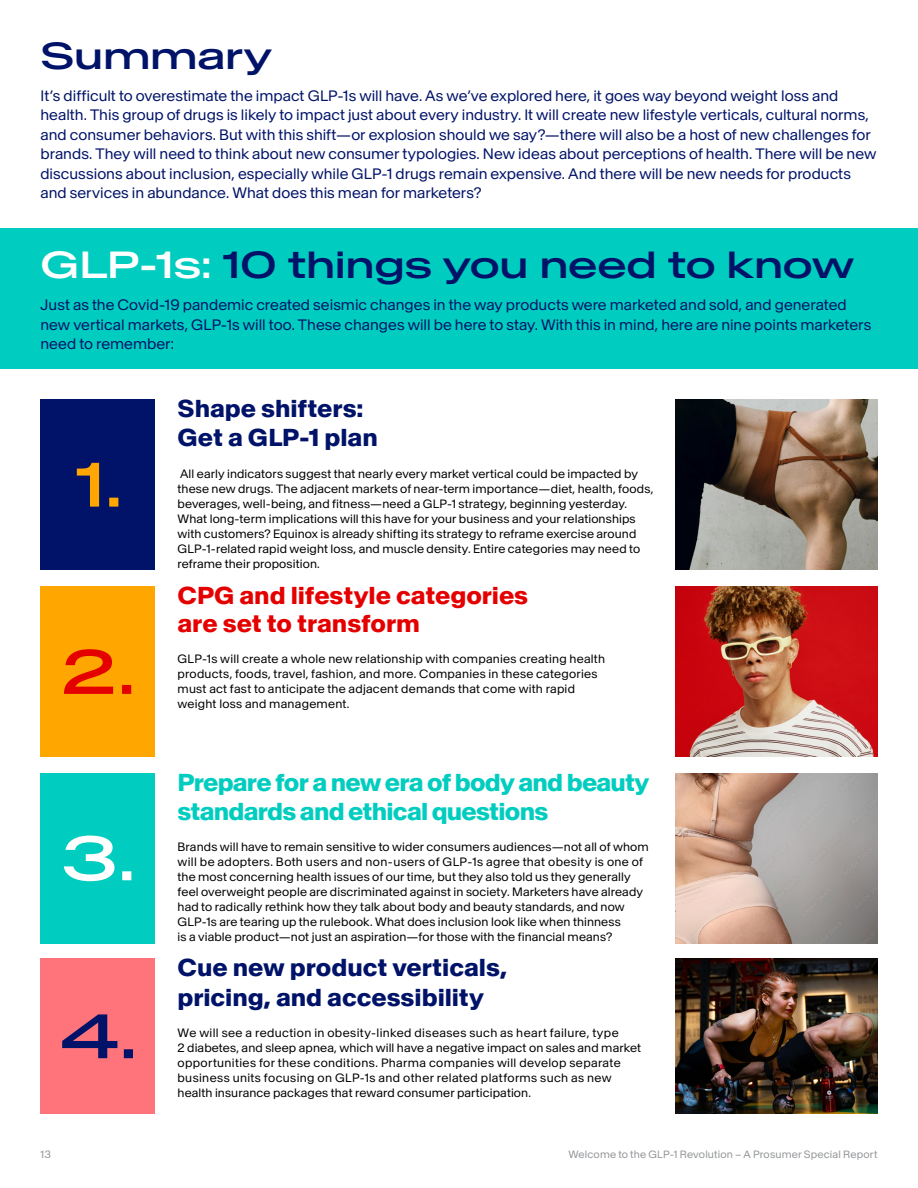
<style>
.page{position:relative;width:918px;height:1188px;background:#fff}
.page>*{position:absolute;margin:0;border:0;box-sizing:border-box;transform-origin:0 0}
.t1{font:500 37.5px "Baikal Exp";letter-spacing:-.005em;color:#001368}
.t2{font:700 24.3px/29.7px "Baikal Normal";color:#001368}
.t3{font:700 24.3px/28.3px "Baikal Normal";letter-spacing:-.03em;color:#00cdbf}
.t4{font:700 24.3px/28.3px "Baikal Normal";color:#e50000}
.t5{font:15px/19.5px "Baikal";letter-spacing:.005em;color:#001368}
.t6{font:12px/15px "Baikal";letter-spacing:.015em;color:#000}
.t7{font:10.5px "Baikal";letter-spacing:.015em;color:#939598}
.s1{color:#fff}
</style>
<div class="page">
<div style="left:0;top:228px;width:918px;height:141px;background:#00cdbf"></div>
<div style="left:40px;top:586px;width:115px;height:171px;background:#ffa600"></div>
<div style="left:40px;top:400px;width:115px;height:170px;background:#001368"></div>
<div style="left:40px;top:773px;width:115px;height:171px;background:#00cdbf"></div>
<svg style="left:77px;top:463px;width:41px;height:44px"></svg>
<svg style="left:64px;top:649px;width:67px;height:45px"></svg>
<svg style="left:64px;top:836px;width:67px;height:45px"></svg>
<img style="left:675px;top:586px;width:203px;height:171px">
<img style="left:675px;top:400px;width:203px;height:170px">
<img style="left:675px;top:773px;width:203px;height:171px">
<div style="left:40px;top:959px;width:115px;height:155px;background:#ff747b"></div>
<svg style="left:62px;top:1014px;width:71px;height:44px"></svg>
<img style="left:675px;top:959px;width:203px;height:155px">
<h1 class="t1" style="left:40px;top:33px;width:233px">Summary</h1>
<p class="t5" style="left:40px;top:85px;width:837px">It’s difficult to overestimate the impact GLP-1s will have. As we’ve explored here, it goes way beyond weight loss and health. This group of drugs is likely to impact just about every industry. It will create new lifestyle verticals, cultural norms, and consumer behaviors. But with this shift—or explosion should we say?—there will also be a host of new challenges for brands. They will need to think about new consumer typologies. New ideas about perceptions of health. There will be new discussions about inclusion, especially while GLP-1 drugs remain expensive. And there will be new needs for products and services in abundance. What does this mean for marketers?</p>
<h1 class="t1" style="left:40px;top:242px;width:815px"><span class="s1">GLP-1s:</span> 10 things you need to know</h1>
<p class="t5" style="left:40px;top:295px;width:832px">Just as the Covid-19 pandemic created seismic changes in the way products were marketed and sold, and generated new vertical markets, GLP-1s will too. These changes will be here to stay. With this in mind, here are nine points marketers need to remember:</p>
<h2 class="t2" style="left:178px;top:393px;width:202px">Shape shifters:<br>Get a GLP-1 plan</h2>
<p class="t6" style="left:178px;top:465px;width:477px">All early indicators suggest that nearly every market vertical could be impacted by these new drugs. The adjacent markets of near-term importance—diet, health, foods, beverages, well-being, and fitness—need a GLP-1 strategy, beginning yesterday.<br>What long-term implications will this have for your business and your relationships with customers? Equinox is already shifting its strategy to reframe exercise around GLP-1-related rapid weight loss, and muscle density. Entire categories may need to reframe their proposition.</p>
<h2 class="t4" style="left:178px;top:580px;width:352px">CPG and lifestyle categories are set to transform</h2>
<p class="t6" style="left:178px;top:651px;width:429px">GLP-1s will create a whole new relationship with companies creating health products, foods, travel, fashion, and more. Companies in these categories must act fast to anticipate the adjacent demands that come with rapid weight loss and management.</p>
<h2 class="t3" style="left:178px;top:768px;width:473px">Prepare for a new era of body and beauty standards and ethical questions</h2>
<p class="t6" style="left:178px;top:839px;width:473px">Brands will have to remain sensitive to wider consumers audiences—not all of whom will be adopters. Both users and non-users of GLP-1s agree that obesity is one of the most concerning health issues of our time, but they also told us they generally feel overweight people are discriminated against in society. Marketers have already had to radically rethink how they talk about body and beauty standards, and now GLP-1s are tearing up the rulebook. What does inclusion look like when thinness<br>is a viable product—not just an aspiration—for those with the financial means?</p>
<h2 class="t2" style="left:178px;top:952px;width:331px">Cue new product verticals, pricing, and accessibility</h2>
<p class="t6" style="left:178px;top:1025px;width:465px">We will see a reduction in obesity-linked diseases such as heart failure, type<br>2 diabetes, and sleep apnea, which will have a negative impact on sales and market opportunities for these conditions. Pharma companies will develop separate business units focusing on GLP-1s and other related platforms such as new health insurance packages that reward consumer participation.</p>
<p class="t7" style="left:40px;top:1148px;width:12px">13</p>
<p class="t7" style="left:568px;top:1148px;width:311px">Welcome to the GLP-1 Revolution – A Prosumer Special Report</p>
</div>
